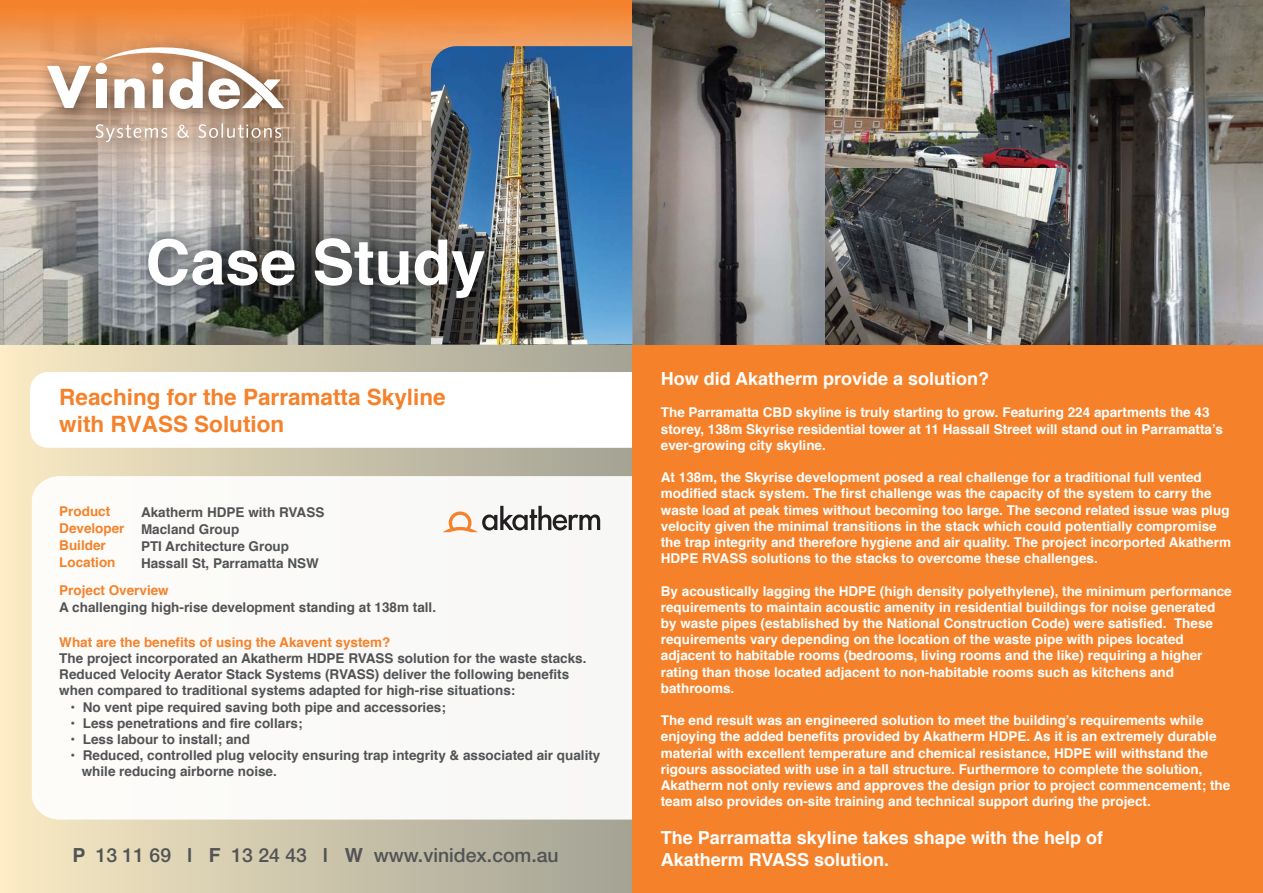
<style>
.page{position:relative;width:1263px;height:893px;background:#fff}
.page>*{position:absolute;margin:0;border:0;box-sizing:border-box;transform-origin:0 0}
.t1{font:700 22.5px/27px "Helvetica";color:#f5822b}
.t2{font:500 19.35px "Helvetica Neue";color:#525355}
.t3{font:700 18px/21.6px "Helvetica";color:#fff}
.t4{font:700 13.5px/16.2px "Helvetica";color:#fff}
.t5{font:700 13.5px/16.2px "Helvetica";color:#525355}
.t6{font:700 13.5px/17.2px "Helvetica";color:#f5822b}
.s1{font-family:"Helvetica";font-weight:700}
</style>
<div class="page">
<svg style="left:0;top:345px;width:632px;height:548px;background:#d3caaf"></svg>
<img style="left:0;top:0;width:825px;height:345px">
<div style="left:30px;top:372px;width:620px;height:76px;background:#fff;border-radius:18px"></div>
<svg style="left:32px;top:476px;width:600px;height:344px"></svg>
<div style="left:632px;top:345px;width:631px;height:548px;background:#f5822b"></div>
<svg style="left:442px;top:506px;width:158px;height:26px"></svg>
<svg style="left:0;top:0;width:632px;height:326px;background:#c69a78"></svg>
<img style="left:26px;top:26px;width:288px;height:146px">
<svg style="left:47px;top:66px;width:44px;height:42px"></svg>
<div style="left:96px;top:79px;width:10px;height:29px;background:#fff"></div>
<svg style="left:99px;top:47px;width:185px;height:62px"></svg>
<div style="left:96px;top:63px;width:11px;height:11px;background:#fff;border-radius:50%"></div>
<svg style="left:96px;top:124px;width:71px;height:18px"></svg>
<svg style="left:177px;top:125px;width:12px;height:13px"></svg>
<svg style="left:198px;top:123px;width:83px;height:15px"></svg>
<img style="left:825px;top:0;width:438px;height:345px">
<img style="left:431px;top:46px;width:201px;height:299px">
<img style="left:127px;top:217px;width:387px;height:111px">
<svg style="left:148px;top:239px;width:146px;height:47px"></svg>
<svg style="left:315px;top:238px;width:93px;height:48px"></svg>
<svg style="left:415px;top:240px;width:70px;height:58px"></svg>
<h1 class="t1" style="left:59px;top:384px;width:388px">Reaching for the Parramatta Skyline with RVASS Solution</h1>
<p class="t6" style="left:59px;top:502px;width:67px">Product<br>Developer<br>Builder<br>Location</p>
<p class="t6" style="left:59px;top:582px;width:111px">Project Overview</p>
<p class="t5" style="left:59px;top:600px;width:378px">A challenging high-rise development standing at 138m tall.</p>
<p class="t6" style="left:59px;top:633px;width:333px">What are the benefits of using the Akavent system?</p>
<p class="t5" style="left:59px;top:650px;width:529px">The project incorporated an Akatherm HDPE RVASS solution for the waste stacks.<br>Reduced Velocity Aerator Stack Systems (RVASS) deliver the following benefits when compared to traditional systems adapted for high-rise situations:</p>
<p class="t5" style="left:71px;top:699px;width:377px">• No vent pipe required saving both pipe and accessories;</p>
<p class="t5" style="left:71px;top:715px;width:234px">• Less penetrations and fire collars;</p>
<p class="t5" style="left:71px;top:731px;width:181px">• Less labour to install; and</p>
<p class="t5" style="left:82px;top:747px;width:520px;text-indent:-11px">• Reduced, controlled plug velocity ensuring trap integrity &amp; associated air quality while reducing airborne noise.</p>
<p class="t5" style="left:141px;top:503px;width:185px;line-height:17.2px">Akatherm HDPE with RVASS<br>Macland Group<br>PTI Architecture Group<br>Hassall St, Parramatta NSW</p>
<h2 class="t2" style="left:72px;top:839px;width:488px"><span class="s1">P</span> 13 11 69 <span class="s1">| F</span> 13 24 43 <span class="s1">| W</span> www.vinidex.com.au</h2>
<h3 class="t3" style="left:661px;top:368px;width:330px">How did Akatherm provide a solution?</h3>
<p class="t4" style="left:661px;top:405px;width:564px">The Parramatta CBD skyline is truly starting to grow. Featuring 224 apartments the 43 storey, 138m Skyrise residential tower at 11 Hassall Street will stand out in Parramatta’s ever-growing city skyline.</p>
<p class="t4" style="left:661px;top:469px;width:572px">At 138m, the Skyrise development posed a real challenge for a traditional full vented modified stack system. The first challenge was the capacity of the system to carry the waste load at peak times without becoming too large. The second related issue was plug velocity given the minimal transitions in the stack which could potentially compromise the trap integrity and therefore hygiene and air quality. The project incorported Akatherm HDPE RVASS solutions to the stacks to overcome these challenges.</p>
<p class="t4" style="left:661px;top:583px;width:572px">By acoustically lagging the HDPE (high density polyethylene), the minimum performance requirements to maintain acoustic amenity in residential buildings for noise generated by waste pipes (established by the National Construction Code) were satisfied. These requirements vary depending on the location of the waste pipe with pipes located adjacent to habitable rooms (bedrooms, living rooms and the like) requiring a higher rating than those located adjacent to non-habitable rooms such as kitchens and bathrooms.</p>
<p class="t4" style="left:661px;top:712px;width:571px">The end result was an engineered solution to meet the building’s requirements while enjoying the added benefits provided by Akatherm HDPE. As it is an extremely durable material with excellent temperature and chemical resistance, HDPE will withstand the rigours associated with use in a tall structure. Furthermore to complete the solution, Akatherm not only reviews and approves the design prior to project commencement; the team also provides on-site training and technical support during the project.</p>
<h3 class="t3" style="left:661px;top:827px;width:444px">The Parramatta skyline takes shape with the help of<br>Akatherm RVASS solution.</h3>
</div>
